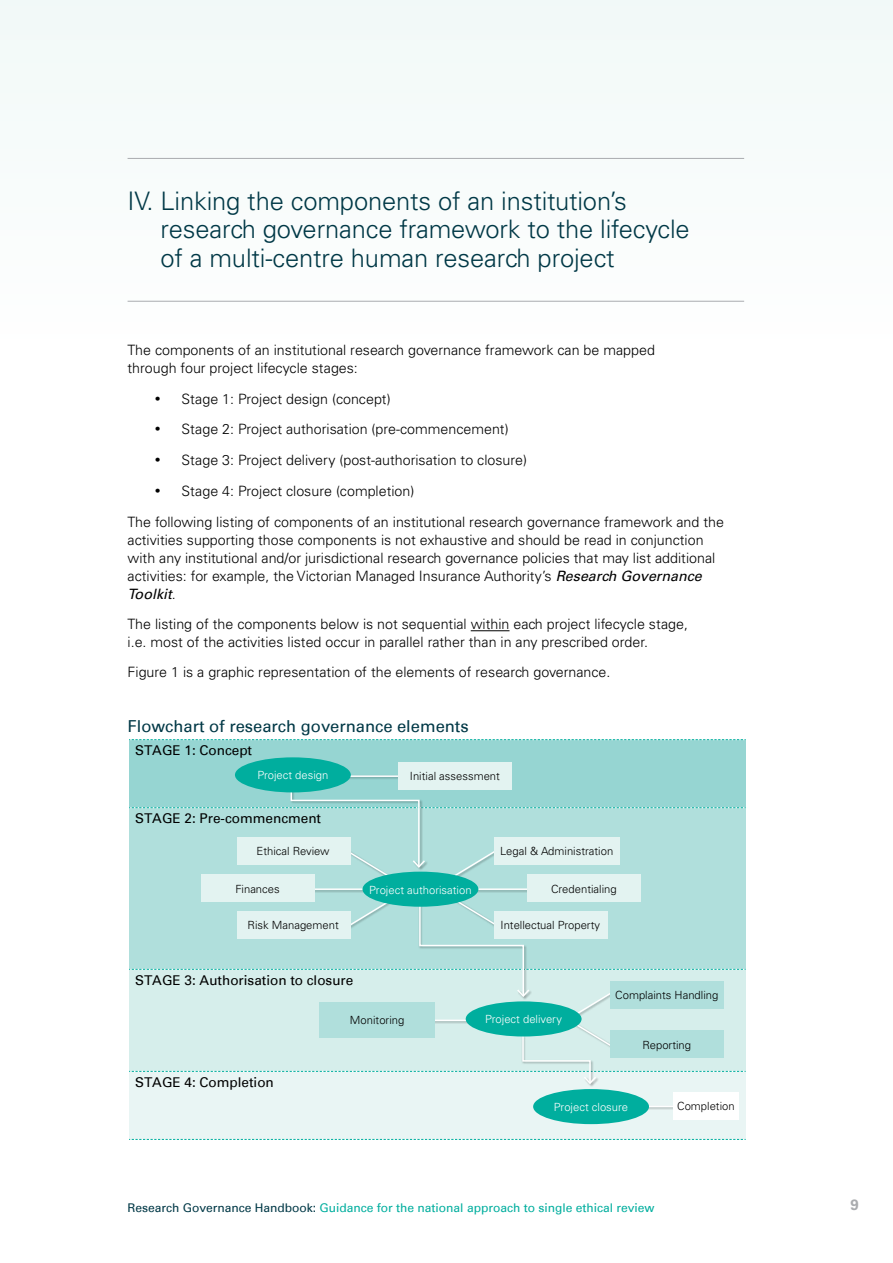
<style>
.page{position:relative;width:893px;height:1263px;background:#fff}
.page>*{position:absolute;margin:0;border:0;box-sizing:border-box;transform-origin:0 0}
.t1{font:300 25.5px/28.5px "Univers LT Std";letter-spacing:-.005em;color:#003846}
.t2{font:16.5px "Univers";color:#003846}
.t3{font:700 15px "Univers LT Std";color:#aaacaf}
.t4{font:300 14.25px/18px "Univers LT Std";color:#000}
.t5{font:13.5px "Univers";color:#000}
.t6{font:12px "Univers";color:#00ae9e}
.t7{font:300 11.25px "Univers LT Std";color:#000}
.t8{font:300 11.25px "Univers LT Std";color:#fff}
.s1{font-weight:400;font-style:italic}
.s2{color:#003846}
</style>
<div class="page">
<div style="left:0;top:0;width:893px;height:340px;background:#f7fbfb"></div>
<hr style="left:471px;top:630px;width:38px;height:1px;background:#000">
<hr style="left:128px;top:158px;width:616px;height:1px;background:#aaacaf">
<hr style="left:128px;top:301px;width:616px;height:1px;background:#aaacaf">
<div style="left:129px;top:740px;width:617px;height:68px;background:#96d5d2"></div>
<div style="left:129px;top:808px;width:617px;height:161px;background:#b0dfdc"></div>
<div style="left:129px;top:1071px;width:617px;height:68px;background:#e9f5f4"></div>
<svg style="left:129px;top:739px;width:617px;height:1px"></svg>
<svg style="left:129px;top:1139px;width:617px;height:1px"></svg>
<div style="left:311px;top:888px;width:58px;height:5px;background:#96bfbc"></div>
<hr style="left:312px;top:888px;width:54px;height:2px;background:#fff">
<div style="left:346px;top:775px;width:58px;height:5px;background:#7eb5b1"></div>
<hr style="left:347px;top:775px;width:54px;height:2px;background:#fff">
<svg style="left:129px;top:786px;width:617px;height:92px"></svg>
<svg style="left:129px;top:898px;width:617px;height:187px"></svg>
<div style="left:474px;top:888px;width:58px;height:5px;background:#96bebc"></div>
<hr style="left:475px;top:888px;width:54px;height:2px;background:#fff">
<div style="left:638px;top:1105px;width:57px;height:5px;background:#cbd5d4"></div>
<hr style="left:638px;top:1106px;width:54px;height:1px;background:#fff">
<div style="left:237px;top:837px;width:114px;height:28px;background:#e3f3f1"></div>
<div style="left:494px;top:837px;width:125px;height:28px;background:#e3f3f1"></div>
<div style="left:201px;top:874px;width:114px;height:28px;background:#e3f3f1"></div>
<div style="left:527px;top:874px;width:114px;height:28px;background:#e3f3f1"></div>
<div style="left:673px;top:1092px;width:65px;height:27px;background:#fff"></div>
<div style="left:237px;top:911px;width:114px;height:28px;background:#e3f3f1"></div>
<div style="left:494px;top:911px;width:114px;height:28px;background:#e3f3f1"></div>
<div style="left:362px;top:872px;width:116px;height:35px;background:#00ae9e;border-radius:50%"></div>
<div style="left:398px;top:762px;width:114px;height:27px;background:#e3f3f1"></div>
<div style="left:235px;top:757px;width:116px;height:35px;background:#00ae9e;border-radius:50%"></div>
<div style="left:610px;top:980px;width:113px;height:28px;background:#b0dfdc"></div>
<div style="left:610px;top:1030px;width:113px;height:28px;background:#b0dfdc"></div>
<div style="left:533px;top:1089px;width:116px;height:35px;background:#00ae9e;border-radius:50%"></div>
<div style="left:418px;top:1019px;width:57px;height:5px;background:#b7cac8"></div>
<hr style="left:418px;top:1019px;width:54px;height:2px;background:#fff">
<div style="left:319px;top:1002px;width:116px;height:35px;background:#b0dfdc"></div>
<div style="left:466px;top:1001px;width:116px;height:35px;background:#00ae9e;border-radius:50%"></div>
<h1 class="t1" style="left:160px;top:187px;width:531px;text-indent:-33px">IV. Linking the components of an institution’s research governance framework to the lifecycle of a multi-centre human research project</h1>
<p class="t4" style="left:128px;top:341px;width:529px">The components of an institutional research governance framework can be mapped through four project lifecycle stages:</p>
<p class="t4" style="left:155px;top:389px;width:238px">• Stage 1: Project design (concept)</p>
<p class="t4" style="left:155px;top:420px;width:356px">• Stage 2: Project authorisation (pre-commencement)</p>
<p class="t4" style="left:155px;top:451px;width:374px">• Stage 3: Project delivery (post-authorisation to closure)</p>
<p class="t4" style="left:128px;top:475px;width:598px;line-height:30.8px;text-indent:27px">• Stage 4: Project closure (completion)<br>The following listing of components of an institutional research governance framework and the</p>
<p class="t4" style="left:128px;top:530px;width:589px">activities supporting those components is not exhaustive and should be read in conjunction with any institutional and/or jurisdictional research governance policies that may list additional activities: for example, the Victorian Managed Insurance Authority’s <span class="s1">Research Governance Toolkit</span>.</p>
<p class="t4" style="left:128px;top:615px;width:562px">The listing of the components below is not sequential within each project lifecycle stage, i.e. most of the activities listed occur in parallel rather than in any prescribed order.</p>
<p class="t4" style="left:128px;top:663px;width:484px">Figure 1 is a graphic representation of the elements of research governance.</p>
<p class="t2" style="left:128px;top:716px;width:343px">Flowchart of research governance elements</p>
<p class="t5" style="left:135px;top:743px;width:119px">Stage 1: Concept</p>
<p class="t8" style="left:257px;top:768px;width:73px">Project design</p>
<p class="t7" style="left:410px;top:769px;width:92px">Initial assessment</p>
<p class="t5" style="left:135px;top:811px;width:188px">Stage 2: Pre-commencment</p>
<p class="t7" style="left:257px;top:845px;width:75px">Ethical Review</p>
<p class="t7" style="left:500px;top:845px;width:115px">Legal &amp; Administration</p>
<p class="t7" style="left:235px;top:882px;width:46px">Finances</p>
<p class="t7" style="left:551px;top:882px;width:67px">Credentialing</p>
<p class="t8" style="left:369px;top:883px;width:104px">Project authorisation</p>
<p class="t7" style="left:247px;top:918px;width:93px">Risk Management</p>
<p class="t7" style="left:500px;top:918px;width:101px">Intellectual Property</p>
<p class="t5" style="left:135px;top:972px;width:220px">Stage 3: Authorisation to closure</p>
<p class="t5" style="left:135px;top:1074px;width:140px">Stage 4: Completion</p>
<p class="t7" style="left:350px;top:1014px;width:56px">Monitoring</p>
<p class="t8" style="left:485px;top:1012px;width:78px">Project delivery</p>
<p class="t7" style="left:615px;top:988px;width:105px">Complaints Handling</p>
<p class="t7" style="left:642px;top:1038px;width:50px">Reporting</p>
<p class="t8" style="left:554px;top:1100px;width:76px">Project closure</p>
<p class="t7" style="left:677px;top:1100px;width:59px">Completion</p>
<p class="t6" style="left:128px;top:1200px;width:528px"><span class="s2">Research Governance Handbook:</span> Guidance for the national approach to single ethical review</p>
<p class="t3" style="left:850px;top:1196px;width:10px">9</p>
</div>
